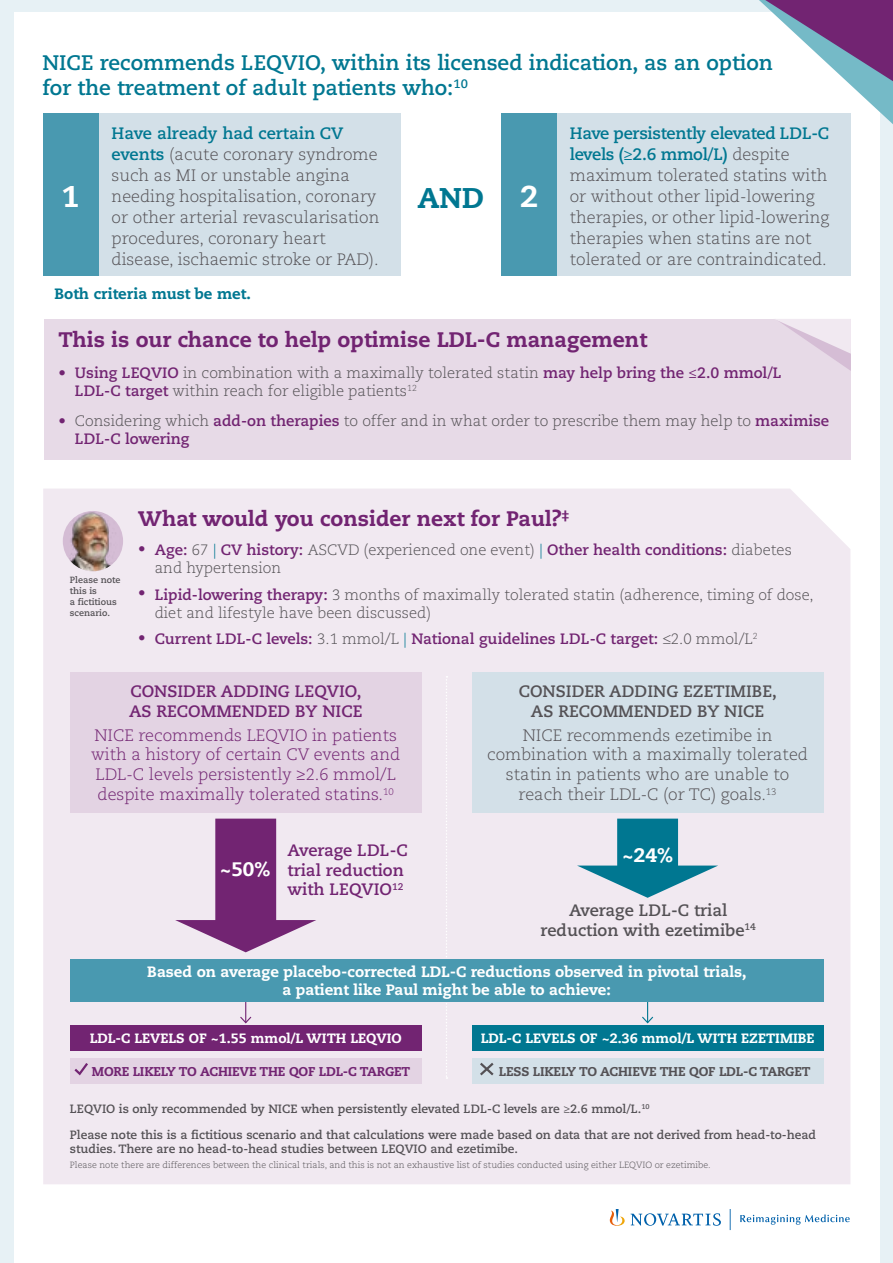
<style>
.page{position:relative;width:893px;height:1263px;background:#e7f1f5}
.page>*{position:absolute;margin:0;border:0;box-sizing:border-box;transform-origin:0 0}
.t1{font:800 30px "Caecilia";color:#fff}
.t2{font:800 28.5px "Caecilia";color:#007791}
.t3{font:700 21px/25.2px "Caecilia";color:#007791}
.t4{font:800 21px "Caecilia";color:#722472}
.t5{font:800 19.5px "Caecilia";color:#fff}
.t6{font:300 16.5px/21px "Caecilia";color:#545155}
.t7{font:300 16.5px/19.8px "Caecilia";color:#722472;text-align:center}
.t8{font:700 16.5px/19.8px "Caecilia";color:#545155;text-align:center}
.t9{font:700 16.5px/19.8px "Caecilia";color:#722472}
.t10{font:300 15px/18px "Caecilia";color:#545155}
.t11{font:800 15px/18px "Caecilia";color:#fff;text-align:center}
.t12{font:700 15px "Caecilia";color:#722472}
.t13{font:800 15px "Caecilia";color:#007791}
.t14{font:800 13.5px "Caecilia";color:#fff}
.t15{font:800 12.75px "Caecilia";letter-spacing:-.01em;color:#722472}
.t16{font:800 12.75px "Caecilia";letter-spacing:-.01em;color:#545155}
.t17{font:700 12px/14.4px "Caecilia";color:#545155}
.t18{font:300 9px "Caecilia";color:#545155}
.t19{font:700 9px/10.8px "Caecilia";color:#545155}
.s1{font-weight:700;color:#007791}
.s2{font-family:"Minion Pro";font-weight:700;font-stretch:condensed;color:#007791}
.s3{font-weight:700;color:#722472}
.s4{font-family:"Minion Pro";font-weight:700;font-stretch:condensed;color:#722472}
.s5{color:#007791}
.s6{font-weight:300;color:#545155}
.s7{font-weight:300;color:#007791}
.s8{color:#545155}
.s9{font-family:"Minion Pro";font-weight:400}
.s10{font-family:"Minion Pro";font-stretch:condensed}
</style>
<div class="page">
<div style="left:14px;top:12px;width:865px;height:1251px;background:#fff"></div>
<svg style="left:745px;top:0;width:148px;height:137px"></svg>
<svg style="left:631px;top:1209px;width:219px;height:21px"></svg>
<svg style="left:610px;top:1209px;width:15px;height:17px"></svg>
<div style="left:44px;top:319px;width:806px;height:140px;background:#e7dae7"></div>
<div style="left:44px;top:114px;width:357px;height:162px;background:#d3e0e8"></div>
<div style="left:502px;top:114px;width:348px;height:162px;background:#d3e0e8"></div>
<div style="left:43px;top:114px;width:55px;height:162px;background:#4999b0"></div>
<div style="left:502px;top:114px;width:55px;height:162px;background:#4999b0"></div>
<svg style="left:776px;top:319px;width:75px;height:52px"></svg>
<div style="left:43px;top:489px;width:807px;height:695px;background:#f1e9f1"></div>
<div style="left:70px;top:1025px;width:352px;height:26px;background:#722472"></div>
<div style="left:70px;top:1058px;width:352px;height:26px;background:#e3d3e3"></div>
<div style="left:472px;top:1025px;width:351px;height:26px;background:#007791"></div>
<div style="left:472px;top:1058px;width:351px;height:26px;background:#d3e0e8"></div>
<svg style="left:175px;top:819px;width:141px;height:133px;background:#b790b7"></svg>
<svg style="left:577px;top:819px;width:141px;height:79px;background:#82b4c4"></svg>
<svg style="left:446px;top:676px;width:1px;height:403px"></svg>
<svg style="left:641px;top:1002px;width:13px;height:22px"></svg>
<svg style="left:239px;top:1002px;width:14px;height:22px"></svg>
<div style="left:70px;top:959px;width:753px;height:43px;background:#4999b0"></div>
<svg style="left:74px;top:1063px;width:14px;height:13px"></svg>
<svg style="left:480px;top:1062px;width:14px;height:14px"></svg>
<div style="left:70px;top:672px;width:352px;height:140px;background:#e3d3e3"></div>
<div style="left:472px;top:672px;width:351px;height:140px;background:#d3e0e8"></div>
<img style="left:63px;top:511px;width:60px;height:60px;border-radius:30px">
<p class="t3" style="left:43px;top:51px;width:732px">NICE recommends LEQVIO, within its licensed indication, as an option for the treatment of adult patients who:<sup>10</sup></p>
<p class="t6" style="left:112px;top:123px;width:269px"><span class="s1">Have already had certain CV events</span> (acute coronary syndrome such as MI or unstable angina needing hospitalisation, coronary or other arterial revascularisation procedures, coronary heart disease, ischaemic stroke or PAD).</p>
<p class="t6" style="left:570px;top:123px;width:261px"><span class="s1">Have persistently elevated LDL-C levels (</span><span class="s2">≥</span><span class="s1">2.6 mmol/L)</span> despite maximum tolerated statins with or without other lipid-lowering therapies, or other lipid-lowering therapies when statins are not tolerated or are contraindicated.</p>
<h1 class="t1" style="left:62px;top:178px;width:19px">1</h1>
<h1 class="t1" style="left:521px;top:178px;width:19px">2</h1>
<h2 class="t2" style="left:417px;top:181px;width:68px">AND</h2>
<p class="t13" style="left:54px;top:285px;width:198px">Both criteria must be met.</p>
<p class="t4" style="left:58px;top:327px;width:590px">This is our chance to help optimise LDL-C management</p>
<p class="t10" style="left:75px;top:364px;width:708px;text-indent:-16px"><span class="s3">• Using LEQVIO</span> in combination with a maximally tolerated statin <span class="s3">may help bring the</span> <span class="s4">≤</span><span class="s3">2.0 mmol/L<br>LDL-C target</span> within reach for eligible patients<sup>12</sup></p>
<p class="t10" style="left:75px;top:413px;width:756px;text-indent:-16px"><span class="s3">•</span> Considering which <span class="s3">add-on therapies</span> to offer and in what order to prescribe them may help to <span class="s3">maximise<br>LDL-C lowering</span></p>
<p class="t19" style="left:70px;top:575px;width:52px">Please note this is<br>a fictitious scenario.</p>
<p class="t4" style="left:138px;top:506px;width:432px">What would you consider next for Paul?<sup>‡</sup></p>
<p class="t10" style="left:155px;top:542px;width:639px;text-indent:-16px"><span class="s3">• Age:</span> 67 <span class="s5">|</span> <span class="s3">CV history:</span> ASCVD (experienced one event) <span class="s5">|</span> <span class="s3">Other health conditions:</span> diabetes and hypertension</p>
<p class="t10" style="left:155px;top:586px;width:660px;text-indent:-16px"><span class="s3">• Lipid-lowering therapy:</span> 3 months of maximally tolerated statin (adherence, timing of dose, diet and lifestyle have been discussed)</p>
<p class="t12" style="left:138px;top:630px;width:621px">• Current LDL-C levels: <span class="s6">3.1 mmol/L</span> <span class="s7">|</span> National guidelines LDL-C target: <span class="s8">≤</span><span class="s6">2.0 mmol/L</span><sup>2</sup></p>
<p class="t9" style="left:129px;top:681px;width:235px">CONSIDER ADDING LEQVIO,<br>AS RECOMMENDED BY NICE</p>
<p class="t7" style="left:91px;top:725px;width:311px">NICE recommends LEQVIO in patients with a history of certain CV events and LDL-C levels persistently <span class="s9">≥</span>2.6 mmol/L despite maximally tolerated statins.<sup>10</sup></p>
<p class="t8" style="left:519px;top:681px;width:260px">CONSIDER ADDING EZETIMIBE,<br>AS RECOMMENDED BY NICE</p>
<p class="t6" style="left:487px;top:725px;width:322px;line-height:19.8px;text-align:center">NICE recommends ezetimibe in combination with a maximally tolerated statin in patients who are unable to reach their LDL-C (or TC) goals.<sup>13</sup></p>
<p class="t5" style="left:220px;top:857px;width:52px">~50%</p>
<p class="t9" style="left:288px;top:840px;width:122px">Average LDL-C</p>
<p class="t5" style="left:622px;top:843px;width:52px">~24%</p>
<p class="t9" style="left:288px;top:860px;width:118px">trial reduction with LEQVIO<sup>12</sup></p>
<p class="t8" style="left:540px;top:901px;width:217px">Average LDL-C trial reduction with ezetimibe<sup>14</sup></p>
<p class="t11" style="left:147px;top:963px;width:601px">Based on average placebo-corrected LDL-C reductions observed in pivotal trials, a patient like Paul might be able to achieve:</p>
<p class="t14" style="left:90px;top:1030px;width:313px">LDL-C LEVELS OF ~1.55 mmol/L WITH LEQVIO</p>
<p class="t15" style="left:92px;top:1064px;width:320px">MORE LIKELY TO ACHIEVE THE QOF LDL-C TARGET</p>
<p class="t14" style="left:481px;top:1030px;width:335px">LDL-C LEVELS OF ~2.36 mmol/L WITH EZETIMIBE</p>
<p class="t16" style="left:499px;top:1064px;width:313px">LESS LIKELY TO ACHIEVE THE QOF LDL-C TARGET</p>
<p class="t17" style="left:70px;top:1102px;width:581px">LEQVIO is only recommended by NICE when persistently elevated LDL-C levels are <span class="s10">≥</span>2.6 mmol/L.<sup>10</sup></p>
<p class="t17" style="left:70px;top:1127px;width:748px">Please note this is a fictitious scenario and that calculations were made based on data that are not derived from head-to-head studies. There are no head-to-head studies between LEQVIO and ezetimibe.</p>
<p class="t18" style="left:70px;top:1160px;width:642px">Please note there are differences between the clinical trials, and this is not an exhaustive list of studies conducted using either LEQVIO or ezetimibe.</p>
</div>
